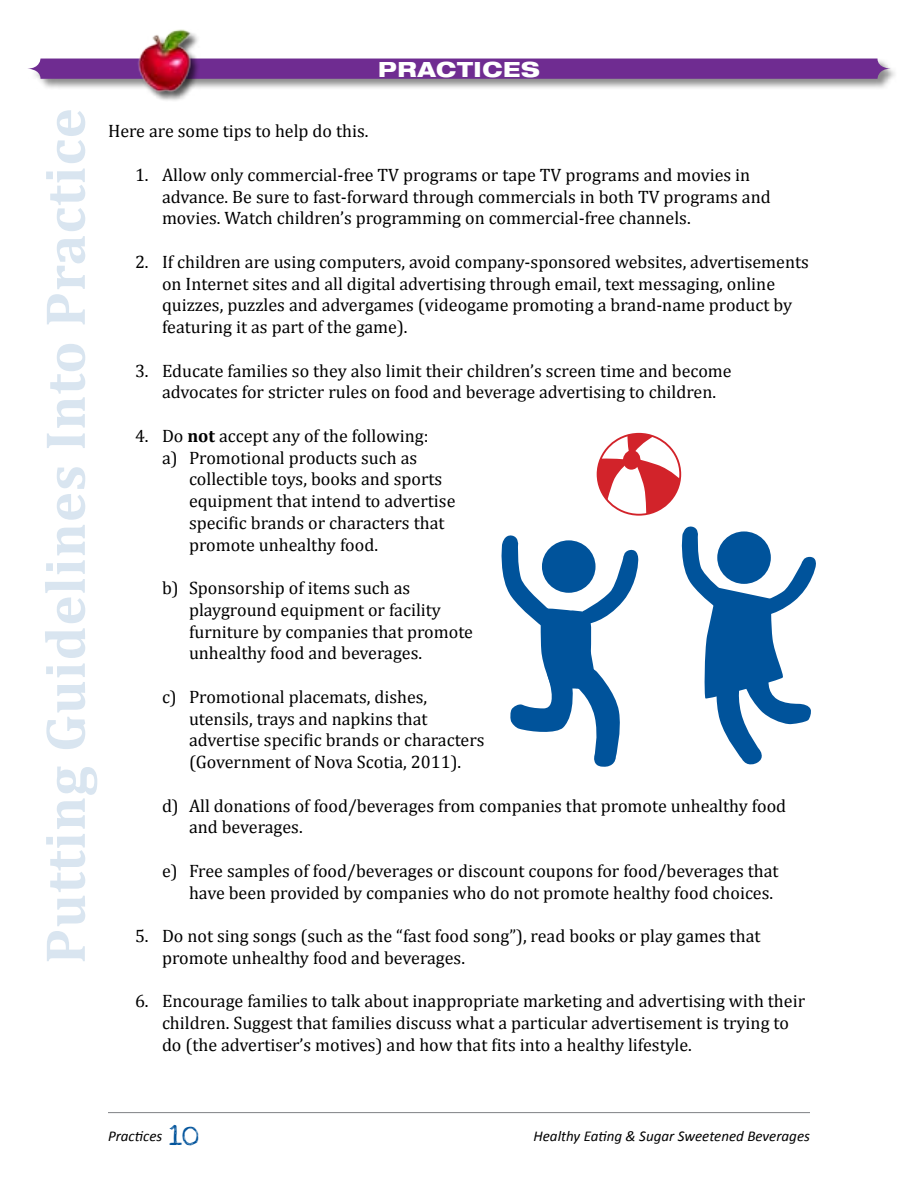
<style>
.page{position:relative;width:918px;height:1188px;background:#fff}
.page>*{position:absolute;margin:0;border:0;box-sizing:border-box;transform-origin:0 0}
.t1{font:700 57px "Cambria";letter-spacing:.015em;color:#d9e5f0}
.t2{font:800 expanded 21px "Helvetica Neue";letter-spacing:.03em;color:#fff}
.body-indent{font:18px/21.8px "Cambria";color:#000}
.body-indent-indent{font:18px/21.8px "Cambria";color:#000}
.body{font:18px "Cambria";color:#000}
.t3{font:italic 15px "Calibri";color:#000}
.s1{font-weight:700}
.s2{font-family:"Love Ya Like A Sister";font-style:normal;font-size:19.5px;color:#00539b}
</style>
<div class="page">
<hr style="left:108px;top:1112px;width:702px;height:1px;background:#808285">
<div style="left:26px;top:58px;width:872px;height:32px;background:#000;opacity:.45"></div>
<svg style="left:27px;top:59px;width:864px;height:20px;background:#723193"></svg>
<div style="left:138px;top:29px;width:62px;height:72px;background:#000;opacity:.65"></div>
<img style="left:135px;top:29px;width:61px;height:67px">
<svg style="left:681px;top:526px;width:135px;height:239px"></svg>
<svg style="left:501px;top:535px;width:138px;height:232px"></svg>
<svg style="left:598px;top:434px;width:82px;height:81px"></svg>
<p class="t2" style="left:378px;top:56px;width:163px">PRACTICES</p>
<h1 class="t1" style="left:31px;top:964px;width:857px;rotate:-90deg">Putting Guidelines Into Practice</h1>
<p class="body" style="left:108px;top:121px;width:262px">Here are some tips to help do this.</p>
<p class="body-indent" style="left:162px;top:164px;width:610px;text-indent:-27px">1. Allow only commercial-free TV programs or tape TV programs and movies in advance. Be sure to fast-forward through commercials in both TV programs and movies. Watch children’s programming on commercial-free channels.</p>
<p class="body-indent" style="left:162px;top:251px;width:648px;text-indent:-27px">2. If children are using computers, avoid company-sponsored websites, advertisements on Internet sites and all digital advertising through email, text messaging, online quizzes, puzzles and advergames (videogame promoting a brand-name product by featuring it as part of the game).</p>
<p class="body-indent" style="left:162px;top:360px;width:571px;text-indent:-27px">3. Educate families so they also limit their children’s screen time and become advocates for stricter rules on food and beverage advertising to children.</p>
<p class="body-indent" style="left:135px;top:425px;width:295px">4. Do <span class="s1">not</span> accept any of the following:</p>
<p class="body-indent-indent" style="left:189px;top:447px;width:268px;text-indent:-27px">a) Promotional products such as collectible toys, books and sports equipment that intend to advertise specific brands or characters that promote unhealthy food.</p>
<p class="body-indent-indent" style="left:189px;top:577px;width:286px;text-indent:-27px">b) Sponsorship of items such as playground equipment or facility furniture by companies that promote unhealthy food and beverages.</p>
<p class="body-indent-indent" style="left:189px;top:686px;width:297px;text-indent:-27px">c) Promotional placemats, dishes, utensils, trays and napkins that advertise specific brands or characters (Government of Nova Scotia, 2011).</p>
<p class="body-indent-indent" style="left:189px;top:795px;width:599px;text-indent:-27px">d) All donations of food/beverages from companies that promote unhealthy food and beverages.</p>
<p class="body-indent-indent" style="left:189px;top:860px;width:591px;text-indent:-27px">e) Free samples of food/beverages or discount coupons for food/beverages that have been provided by companies who do not promote healthy food choices.</p>
<p class="body-indent" style="left:162px;top:925px;width:600px;text-indent:-27px">5. Do not sing songs (such as the “fast food song”), read books or play games that promote unhealthy food and beverages.</p>
<p class="body-indent" style="left:162px;top:990px;width:645px;text-indent:-27px">6. Encourage families to talk about inappropriate marketing and advertising with their children. Suggest that families discuss what a particular advertisement is trying to do (the advertiser’s motives) and how that fits into a healthy lifestyle.</p>
<p class="t3" style="left:108px;top:1127px;width:93px">Practices <span class="s2">10</span></p>
<p class="t3" style="left:533px;top:1127px;width:278px">Healthy Eating &amp; Sugar Sweetened Beverages</p>
</div>
